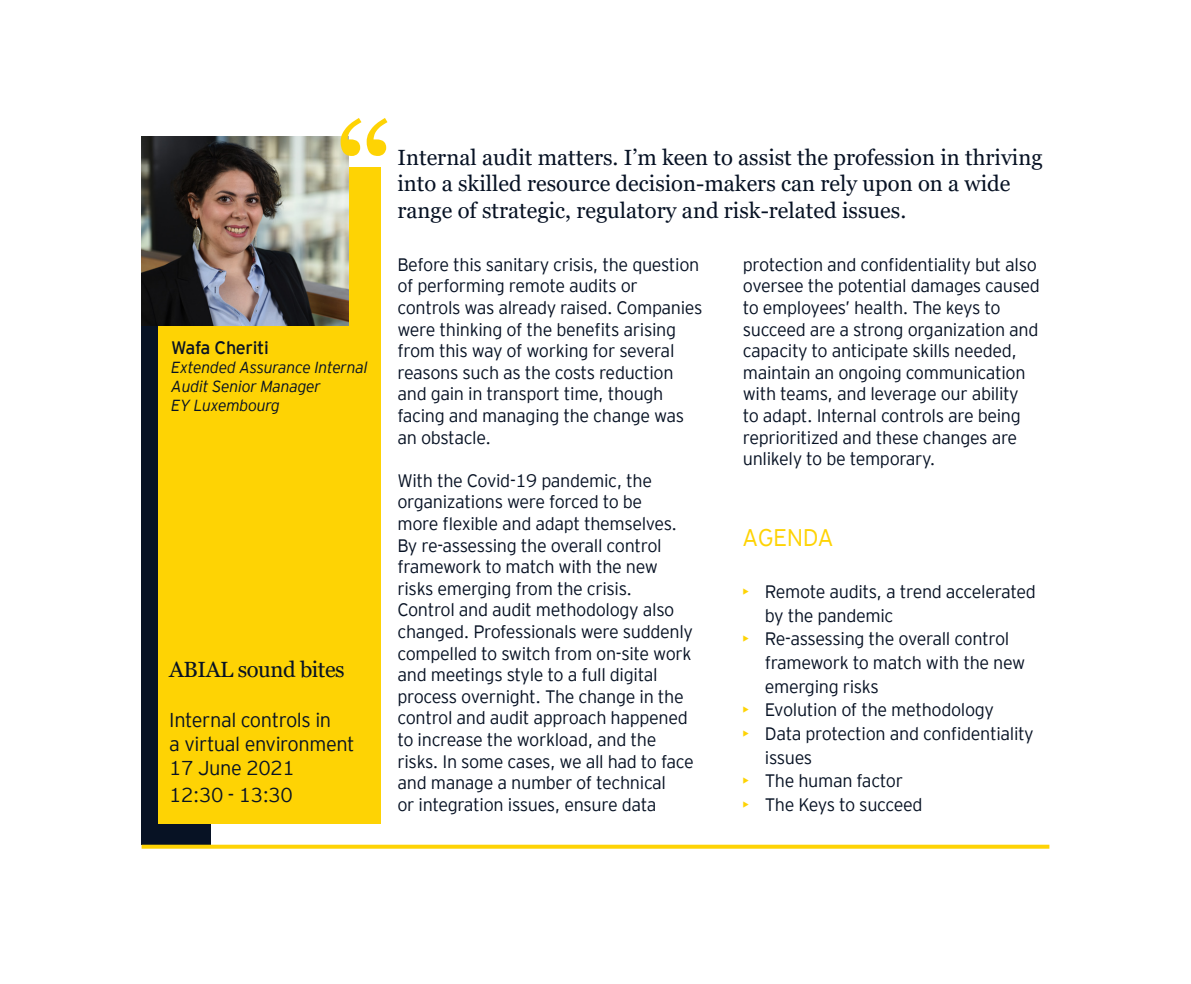
<style>
.page{position:relative;width:1191px;height:984px;background:#fff}
.page>*{position:absolute;margin:0;border:0;box-sizing:border-box;transform-origin:0 0}
.t1{font:144px "Georgia";color:#fed304}
.t2{font:300 24px "EY Interstate";letter-spacing:-.02em;color:#fed304}
.t3{font:22px/26.4px "Georgia";color:#071224}
.t4{font:22px "Georgia";letter-spacing:-.02em;color:#071224}
.t5{font:300 20px/24px "EY Interstate";letter-spacing:-.02em;color:#071224}
.t6{font:300 18px/21.6px "EY Interstate";letter-spacing:-.02em;color:#071224}
.t7{font:18px "EY Interstate";letter-spacing:-.02em;color:#071224}
.t8{font:italic 300 16px/19.2px "EY Interstate";letter-spacing:-.02em;color:#071224}
.s1{color:#fed304}
</style>
<div class="page">
<div style="left:142px;top:167px;width:69px;height:678px;background:#071224"></div>
<div style="left:158px;top:167px;width:223px;height:656px;background:#fed304"></div>
<svg style="left:142px;top:845px;width:907px;height:4px;background:#fed616"></svg>
<img style="left:142px;top:136px;width:206px;height:189px">
<p class="t1" style="left:335px;top:88px;width:61px">“</p>
<p class="t3" style="left:397px;top:145px;width:646px">Internal audit matters. I’m keen to assist the profession in thriving into a skilled resource decision-makers can rely upon on a wide range of strategic, regulatory and risk-related issues.</p>
<p class="t7" style="left:171px;top:335px;width:99px">Wafa Cheriti</p>
<p class="t8" style="left:171px;top:357px;width:198px">Extended Assurance Internal<br>Audit Senior Manager</p>
<p class="t8" style="left:171px;top:395px;width:110px">EY Luxembourg</p>
<p class="t4" style="left:169px;top:656px;width:177px">ABIAL sound bites</p>
<p class="t5" style="left:169px;top:707px;width:187px">Internal controls in<br>a virtual environment<br>17 June 2021</p>
<p class="t5" style="left:169px;top:781px;width:125px">12:30 - 13:30</p>
<p class="t6" style="left:397px;top:253px;width:306px">Before this sanitary crisis, the question of performing remote audits or controls was already raised. Companies were thinking of the benefits arising from this way of working for several reasons such as the costs reduction and gain in transport time, though facing and managing the change was an obstacle.</p>
<p class="t6" style="left:397px;top:469px;width:298px">With the Covid-19 pandemic, the organizations were forced to be<br>more flexible and adapt themselves.<br>By re-assessing the overall control framework to match with the new risks emerging from the crisis.<br>Control and audit methodology also changed. Professionals were suddenly compelled to switch from on-site work and meetings style to a full digital process overnight. The change in the control and audit approach happened to increase the workload, and the risks. In some cases, we all had to face and manage a number of technical<br>or integration issues, ensure data</p>
<p class="t6" style="left:743px;top:253px;width:299px">protection and confidentiality but also oversee the potential damages caused to employees’ health. The keys to succeed are a strong organization and capacity to anticipate skills needed, maintain an ongoing communication with teams, and leverage our ability<br>to adapt. Internal controls are being reprioritized and these changes are unlikely to be temporary.</p>
<p class="t2" style="left:742px;top:520px;width:93px">AGENDA</p>
<p class="t6" style="left:765px;top:579px;width:272px;line-height:23.6px;text-indent:-23px"><span class="s1">•</span> Remote audits, a trend accelerated by the pandemic</p>
<p class="t6" style="left:765px;top:626px;width:262px;line-height:23.6px;text-indent:-23px"><span class="s1">•</span> Re-assessing the overall control framework to match with the new emerging risks</p>
<p class="t6" style="left:742px;top:698px;width:253px"><span class="s1">•</span> Evolution of the methodology</p>
<p class="t6" style="left:765px;top:721px;width:270px;line-height:23.6px;text-indent:-23px"><span class="s1">•</span> Data protection and confidentiality issues</p>
<p class="t6" style="left:742px;top:769px;width:162px"><span class="s1">•</span> The human factor</p>
<p class="t6" style="left:742px;top:793px;width:182px"><span class="s1">•</span> The Keys to succeed</p>
</div>
